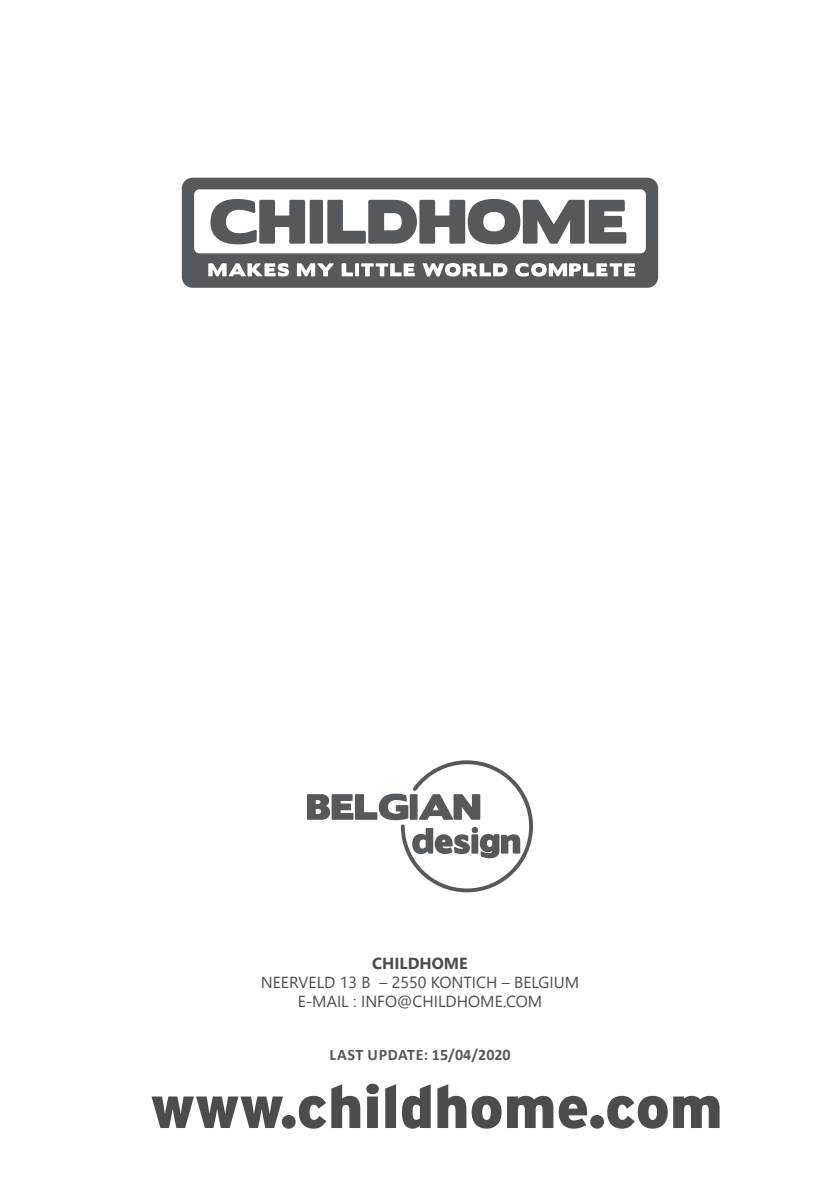
<style>
.page{position:relative;width:840px;height:1191px;background:#fff}
.page>*{position:absolute;margin:0;border:0;box-sizing:border-box;transform-origin:0 0}
.t1{font:900 60px "Interstate";color:#4b4c4d}
.t2{font:16px/19.2px "Segoe UI";color:#4b4c4d;text-align:center}
.t3{font:700 16px "Calibri";color:#56595c}
.t4{font:700 16px "Segoe UI";color:#4b4c4d}
</style>
<div class="page">
<svg style="left:307px;top:760px;width:225px;height:132px"></svg>
<svg style="left:182px;top:178px;width:475px;height:110px;fill:#56595c"></svg>
<p class="t4" style="left:372px;top:948px;width:97px">CHILDHOME</p>
<p class="t2" style="left:261px;top:971px;width:319px">NEERVELD 13 B – 2550 KONTICH – BELGIUM<br>E-MAIL : INFO@CHILDHOME.COM</p>
<p class="t3" style="left:329px;top:1043px;width:10px">LAST</p>
<p class="t3" style="left:367px;top:1043px;width:11px">UPDATE</p>
<p class="t3" style="left:423px;top:1043px;width:88px">: 15/04/2020</p>
<h1 class="t1" style="left:150px;top:1070px;width:573px">www.childhome.com</h1>
</div>
